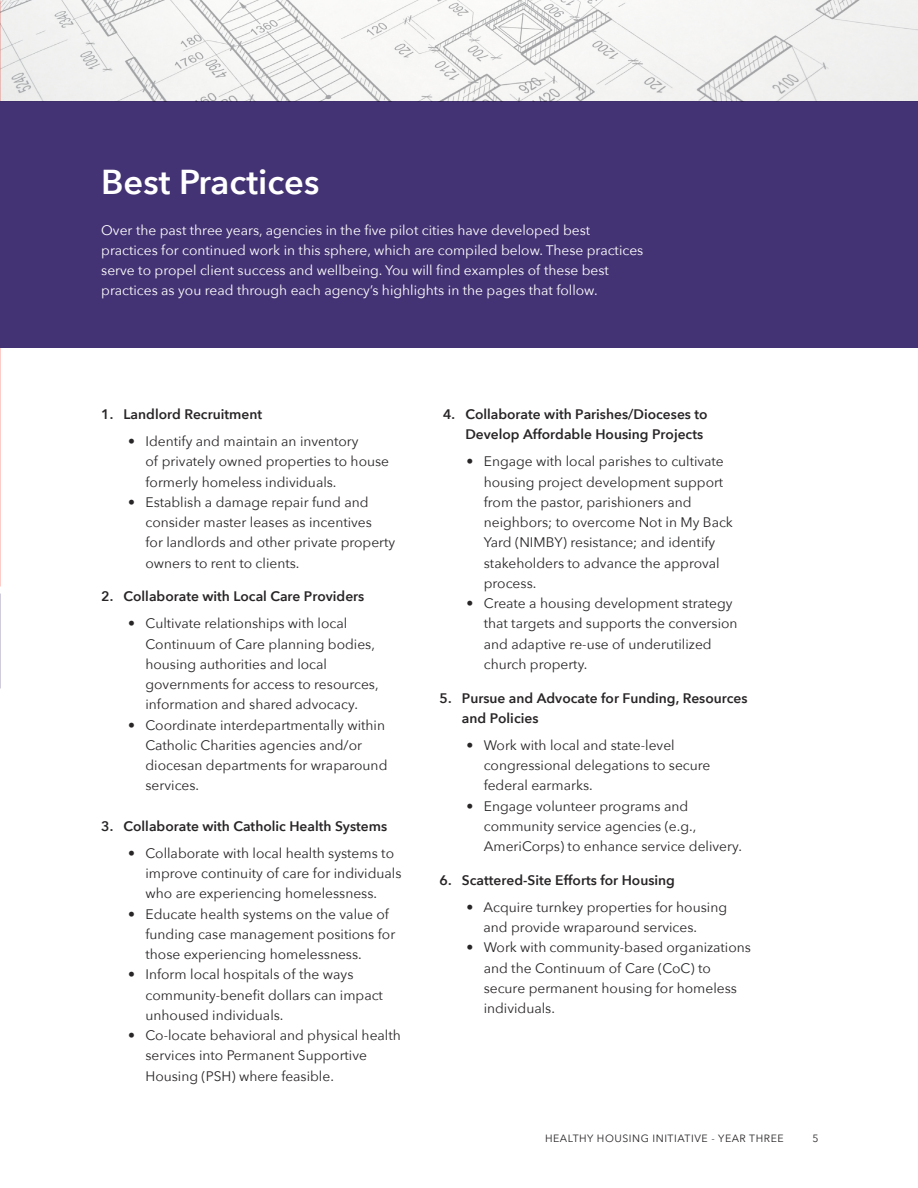
<style>
.page{position:relative;width:918px;height:1188px;background:#fff}
.page>*{position:absolute;margin:0;border:0;box-sizing:border-box;transform-origin:0 0}
.main_body_text{font:600 34.5px "Avenir Next";color:#fff}
.main_body_text-2{font:13.8px/20.2px "Avenir Next";color:#282526}
.main_body_text__whit{font:13.8px/20.2px "Avenir Next";color:#fff}
.main_body_text-3{font:600 13.8px/20.2px "Avenir Next";color:#282526}
.t1{font:10.5px "Avenir Next";letter-spacing:.05em;color:#282526}
</style>
<div class="page">
<div style="left:0;top:101px;width:918px;height:247px;background:#443374"></div>
<img style="left:0;top:0;width:918px;height:101px">
<p class="main_body_text" style="left:101px;top:153px;width:220px">Best Practices</p>
<p class="main_body_text__whit" style="left:101px;top:219px;width:544px">Over the past three years, agencies in the five pilot cities have developed best practices for continued work in this sphere, which are compiled below. These practices serve to propel client success and wellbeing. You will find examples of these best practices as you read through each agency’s highlights in the pages that follow.</p>
<p class="main_body_text-3" style="left:101px;top:404px;width:162px">1. Landlord Recruitment</p>
<p class="main_body_text-2" style="left:146px;top:431px;width:245px;text-indent:-17px">• Identify and maintain an inventory<br>of privately owned properties to house formerly homeless individuals.</p>
<p class="main_body_text-2" style="left:146px;top:491px;width:251px;text-indent:-17px">• Establish a damage repair fund and consider master leases as incentives<br>for landlords and other private property owners to rent to clients.</p>
<p class="main_body_text-3" style="left:101px;top:586px;width:265px">2. Collaborate with Local Care Providers</p>
<p class="main_body_text-2" style="left:146px;top:613px;width:235px;text-indent:-17px">• Cultivate relationships with local Continuum of Care planning bodies, housing authorities and local governments for access to resources, information and shared advocacy.</p>
<p class="main_body_text-2" style="left:146px;top:714px;width:243px;text-indent:-17px">• Coordinate interdepartmentally within<br>Catholic Charities agencies and/or diocesan departments for wraparound services.</p>
<p class="main_body_text-3" style="left:101px;top:816px;width:287px">3. Collaborate with Catholic Health Systems</p>
<p class="main_body_text-2" style="left:146px;top:842px;width:258px;text-indent:-17px">• Collaborate with local health systems to improve continuity of care for individuals who are experiencing homelessness.</p>
<p class="main_body_text-2" style="left:146px;top:903px;width:251px;text-indent:-17px">• Educate health systems on the value of funding case management positions for those experiencing homelessness.</p>
<p class="main_body_text-2" style="left:146px;top:964px;width:239px;text-indent:-17px">• Inform local hospitals of the ways community-benefit dollars can impact unhoused individuals.</p>
<p class="main_body_text-2" style="left:146px;top:1025px;width:257px;text-indent:-17px">• Co-locate behavioral and physical health services into Permanent Supportive<br>Housing (PSH) where feasible.</p>
<p class="main_body_text-3" style="left:465px;top:404px;width:244px;text-indent:-22px">4. Collaborate with Parishes/Dioceses to<br>Develop Affordable Housing Projects</p>
<p class="main_body_text-2" style="left:484px;top:451px;width:251px;text-indent:-17px">• Engage with local parishes to cultivate housing project development support from the pastor, parishioners and neighbors; to overcome Not in My Back Yard (NIMBY) resistance; and identify stakeholders to advance the approval process.</p>
<p class="main_body_text-2" style="left:484px;top:593px;width:255px;text-indent:-17px">• Create a housing development strategy that targets and supports the conversion and adaptive re-use of underutilized church property.</p>
<p class="main_body_text-3" style="left:462px;top:687px;width:287px;text-indent:-22px">5. Pursue and Advocate for Funding, Resources and Policies</p>
<p class="main_body_text-2" style="left:484px;top:734px;width:228px;text-indent:-17px">• Work with local and state-level congressional delegations to secure federal earmarks.</p>
<p class="main_body_text-2" style="left:484px;top:795px;width:260px;text-indent:-17px">• Engage volunteer programs and community service agencies (e.g.,<br>AmeriCorps) to enhance service delivery.</p>
<p class="main_body_text-3" style="left:440px;top:870px;width:237px">6. Scattered-Site Efforts for Housing</p>
<p class="main_body_text-2" style="left:484px;top:896px;width:245px;text-indent:-17px">• Acquire turnkey properties for housing and provide wraparound services.</p>
<p class="main_body_text-2" style="left:484px;top:937px;width:269px;text-indent:-17px">• Work with community-based organizations and the Continuum of Care (CoC) to secure permanent housing for homeless individuals.</p>
<p class="t1" style="left:545px;top:1130px;width:240px">HEALTHY HOUSING INITIATIVE - YEAR THREE</p>
<p class="t1" style="left:813px;top:1130px;width:8px">5</p>
</div>
